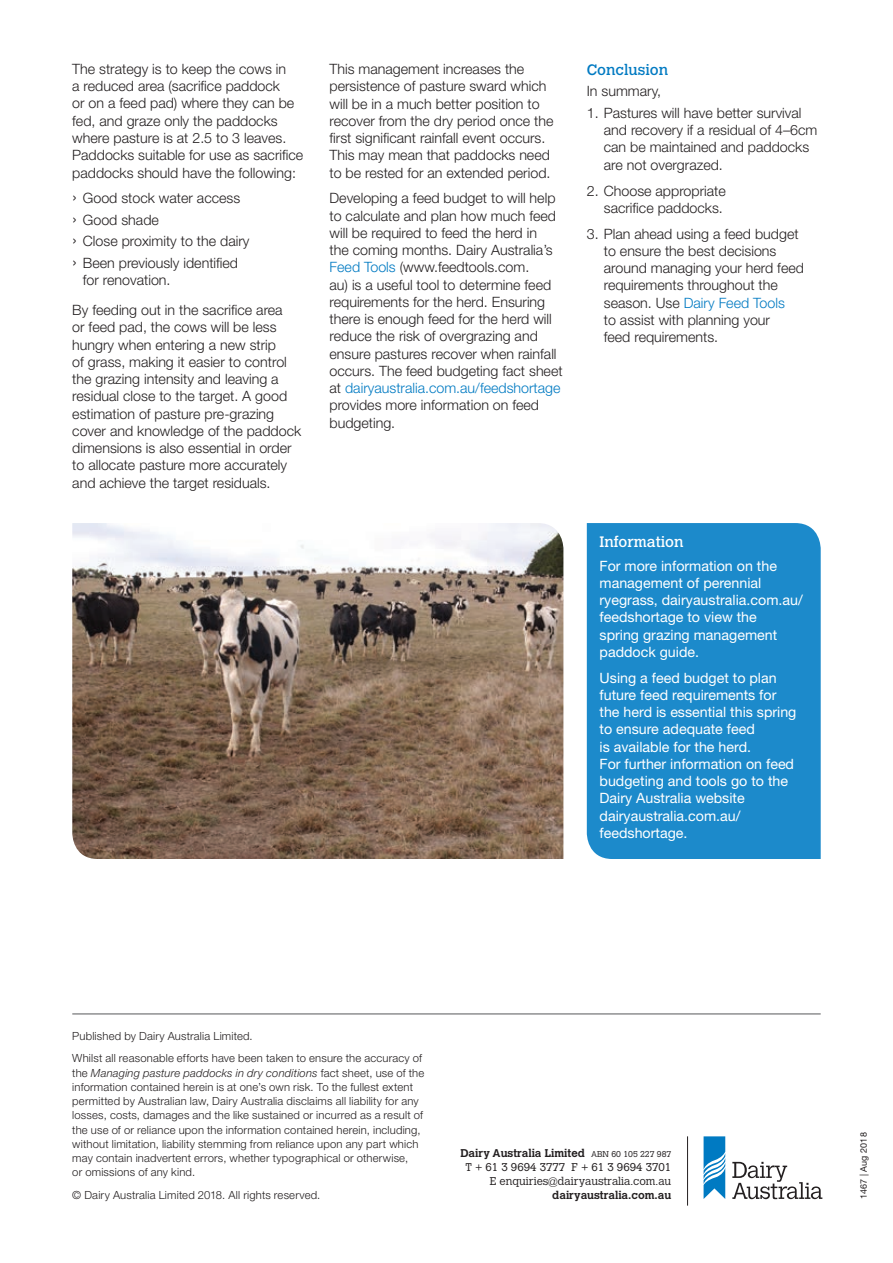
<style>
.page{position:relative;width:893px;height:1263px;background:#fff}
.page>*{position:absolute;margin:0;border:0;box-sizing:border-box;transform-origin:0 0}
.t1{font:15px "Calvert MT Std";color:#fff}
.t2{font:15px "Calvert MT Std";color:#007ac2}
.t3{font:300 14.25px/17.2px "Helvetica Neue LT Std";color:#231f20}
.t4{font:14.25px/17.2px "Helvetica Neue LT Std";color:#fff}
.t5{font:300 11.25px/14.2px "Helvetica Neue LT Std";letter-spacing:.015em;color:#231f20}
.t6{font:300 11.1px "Calvert MT Std";color:#231f20}
.t7{font:700 11.1px "Calvert MT Std";color:#231f20}
.t8{font:9px "Helvetica Neue LT Std";letter-spacing:.01em;color:#231f20}
.s1{font-size:18px}
.s2{color:#007ac2}
.s3{font-style:italic}
.s4{font-weight:300;font-size:8.4px}
</style>
<div class="page">
<svg style="left:732px;top:1162px;width:90px;height:37px"></svg>
<svg style="left:704px;top:1136px;width:21px;height:63px"></svg>
<hr style="left:687px;top:1136px;width:1px;height:69px;background:#231f20">
<div style="left:587px;top:523px;width:234px;height:336px;background:#1c8acb"></div>
<img style="left:72px;top:523px;width:491px;height:336px">
<hr style="left:72px;top:1014px;width:749px;height:1px;background:#57585a">
<p class="t3" style="left:72px;top:60px;width:232px">The strategy is to keep the cows in<br>a reduced area (sacrifice paddock<br>or on a feed pad) where they can be fed, and graze only the paddocks where pasture is at 2.5 to 3 leaves.<br>Paddocks suitable for use as sacrifice paddocks should have the following:</p>
<p class="t3" style="left:72px;top:187px;width:179px;line-height:21.5px"><span class="s1">›</span> Good stock water access<br><span class="s1">›</span> Good shade<br><span class="s1">›</span> Close proximity to the dairy <span class="s1">›</span> Been previously identified</p>
<p class="t3" style="left:72px;top:265px;width:212px;line-height:30px;text-indent:11px">for renovation.<br>By feeding out in the sacrifice area</p>
<p class="t3" style="left:72px;top:318px;width:230px">or feed pad, the cows will be less hungry when entering a new strip<br>of grass, making it easier to control the grazing intensity and leaving a residual close to the target. A good estimation of pasture pre-grazing cover and knowledge of the paddock dimensions is also essential in order to allocate pasture more accurately and achieve the target residuals.</p>
<p class="t3" style="left:330px;top:60px;width:225px">This management increases the persistence of pasture sward which will be in a much better position to recover from the dry period once the first significant rainfall event occurs.<br>This may mean that paddocks need to be rested for an extended period.</p>
<p class="t3" style="left:330px;top:189px;width:235px">Developing a feed budget to will help to calculate and plan how much feed will be required to feed the herd in<br>the coming months. Dairy Australia’s <span class="s2">Feed Tools</span> (www.feedtools.com.<br>au) is a useful tool to determine feed requirements for the herd. Ensuring there is enough feed for the herd will reduce the risk of overgrazing and ensure pastures recover when rainfall occurs. The feed budgeting fact sheet at <span class="s2">dairyaustralia.com.au/feedshortage </span>provides more information on feed budgeting.</p>
<p class="t2" style="left:587px;top:61px;width:83px">Conclusion</p>
<p class="t3" style="left:587px;top:82px;width:76px">In summary,</p>
<p class="t3" style="left:604px;top:104px;width:215px;text-indent:-17px">1. Pastures will have better survival and recovery if a residual of 4–6cm can be maintained and paddocks are not overgrazed.</p>
<p class="t3" style="left:587px;top:181px;width:140px;text-align:right">2. Choose appropriate sacrifice paddocks.</p>
<p class="t3" style="left:604px;top:224px;width:202px;text-indent:-17px">3. Plan ahead using a feed budget to ensure the best decisions around managing your herd feed requirements throughout the season. Use <span class="s2">Dairy Feed Tools<br></span>to assist with planning your<br>feed requirements.</p>
<p class="t1" style="left:600px;top:533px;width:85px">Information</p>
<p class="t4" style="left:600px;top:557px;width:205px">For more information on the management of perennial ryegrass, dairyaustralia.com.au/ feedshortage to view the<br>spring grazing management paddock guide.</p>
<p class="t4" style="left:600px;top:669px;width:198px">Using a feed budget to plan future feed requirements for the herd is essential this spring to ensure adequate feed<br>is available for the herd.<br>For further information on feed budgeting and tools go to the<br>Dairy Australia website dairyaustralia.com.au/ feedshortage.</p>
<p class="t5" style="left:72px;top:1024px;width:351px;line-height:22.8px">Published by Dairy Australia Limited.<br>Whilst all reasonable efforts have been taken to ensure the accuracy of</p>
<p class="t5" style="left:72px;top:1065px;width:353px">the <span class="s3">Managing pasture paddocks in dry conditions</span> fact sheet, use of the information contained herein is at one’s own risk. To the fullest extent permitted by Australian law, Dairy Australia disclaims all liability for any losses, costs, damages and the like sustained or incurred as a result of the use of or reliance upon the information contained herein, including, without limitation, liability stemming from reliance upon any part which may contain inadvertent errors, whether typographical or otherwise,<br>or omissions of any kind.</p>
<p class="t5" style="left:72px;top:1188px;width:250px">© Dairy Australia Limited 2018. All rights reserved.</p>
<p class="t7" style="left:460px;top:1146px;width:212px">Dairy Australia Limited <span class="s4">ABN 60 105 227 987</span></p>
<p class="t6" style="left:490px;top:1174px;width:183px">E enquiries@dairyaustralia.com.au</p>
<p class="t7" style="left:552px;top:1187px;width:120px">dairyaustralia.com.au</p>
<p class="t6" style="left:465px;top:1160px;width:207px">T + 61 3 9694 3777 F + 61 3 9694 3701</p>
<p class="t8" style="left:858px;top:1199px;width:68px;rotate:-90deg">1467 | Aug 2018</p>
</div>
